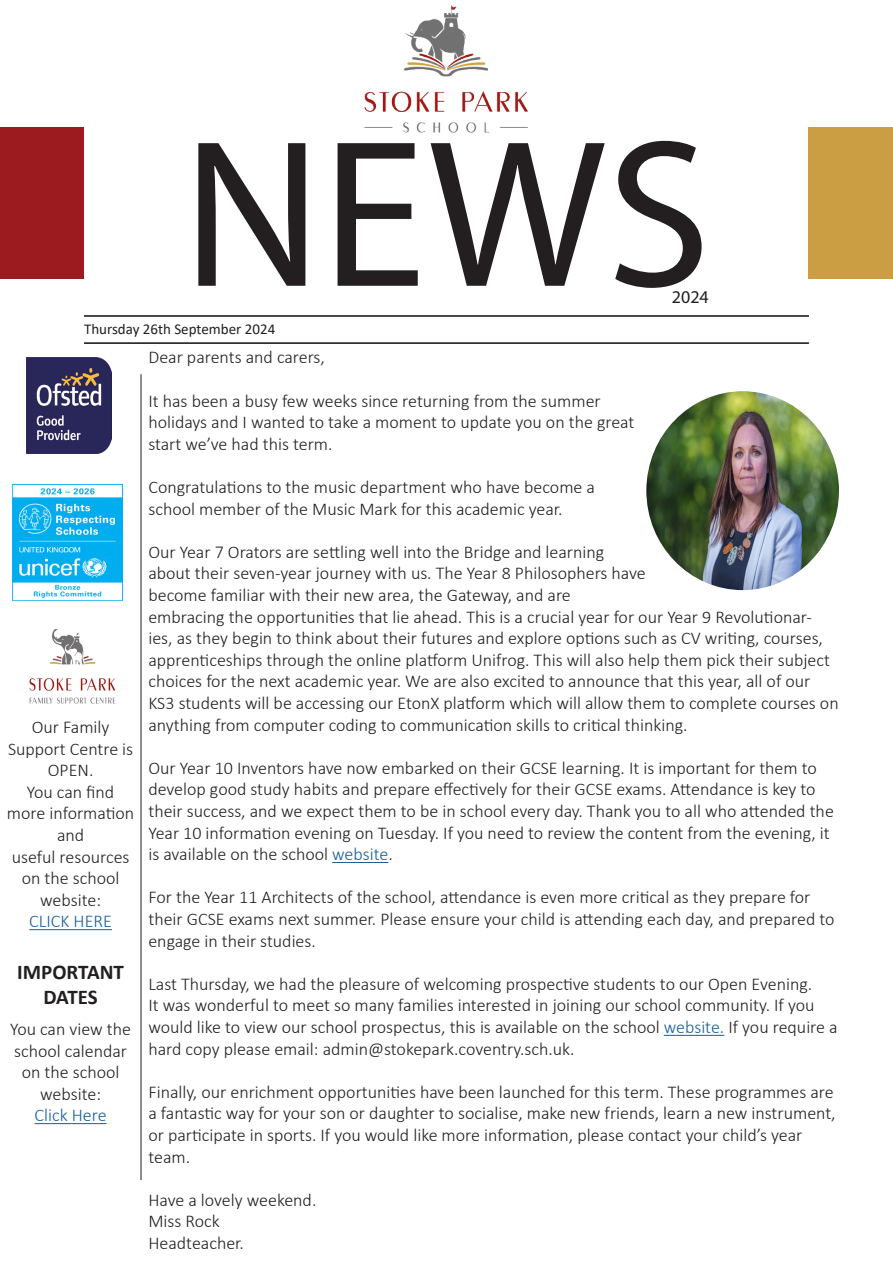
<style>
.page{position:relative;width:893px;height:1263px;background:#fff}
.page>*{position:absolute;margin:0;border:0;box-sizing:border-box;transform-origin:0 0}
.Paragraph_Style1_-_Left_Indent__0__Left_{font:211.5px "Myriad Pro";color:#231f20}
.Paragraph_Style3_-_Left_Indent__0__Left_{font:700 21px/25.2px "Calibri";color:#231f20;text-align:center}
.Paragraph_Style3_-_Left_Indent__0__Left_-2{font:300 18px/21.6px "Calibri";color:#231f20}
.Paragraph_Style3_-_Left_Indent__0__Left_-3{font:300 18px "Calibri";color:#175d9e}
.Paragraph_Style1_-_Left_Indent__0__Left_-2{font:18px "Myriad Pro";color:#231f20}
.Paragraph_Style1_-_Left_Indent__0__Left_-3{font:15px "Calibri";color:#231f20}
.s1{color:#175d9e}
</style>
<div class="page">
<hr style="left:84px;top:315px;width:725px;height:2px;background:#231f20">
<hr style="left:84px;top:342px;width:725px;height:2px;background:#231f20">
<hr style="left:141px;top:374px;width:1px;height:806px;background:#231f20">
<div style="left:0;top:127px;width:84px;height:151px;background:#9c1b1f"></div>
<div style="left:808px;top:127px;width:85px;height:151px;background:#cc9e43"></div>
<img style="left:27px;top:357px;width:84px;height:97px">
<img style="left:646px;top:391px;width:193px;height:199px">
<img style="left:29px;top:630px;width:87px;height:74px">
<hr style="left:29px;top:929px;width:83px;height:1px;background:#175d9e">
<hr style="left:35px;top:1123px;width:72px;height:1px;background:#175d9e">
<img style="left:364px;top:5px;width:164px;height:128px">
<img style="left:13px;top:484px;width:110px;height:116px">
<hr style="left:332px;top:862px;width:56px;height:1px;background:#175d9e">
<hr style="left:664px;top:1035px;width:60px;height:1px;background:#175d9e">
<p class="Paragraph_Style1_-_Left_Indent__0__Left_" style="left:182px;top:84px;width:530px">NEWS</p>
<p class="Paragraph_Style1_-_Left_Indent__0__Left_-2" style="left:672px;top:286px;width:38px">2024</p>
<p class="Paragraph_Style1_-_Left_Indent__0__Left_-3" style="left:84px;top:319px;width:193px">Thursday 26th September 2024</p>
<p class="Paragraph_Style3_-_Left_Indent__0__Left_-2" style="left:32px;top:716px;width:79px">Our Family</p>
<p class="Paragraph_Style3_-_Left_Indent__0__Left_-2" style="left:8px;top:738px;width:127px;text-align:center">Support Centre is<br>OPEN.</p>
<p class="Paragraph_Style3_-_Left_Indent__0__Left_-2" style="left:7px;top:781px;width:129px;text-align:center">You can find more information and</p>
<p class="Paragraph_Style3_-_Left_Indent__0__Left_-2" style="left:12px;top:846px;width:119px;text-align:center">useful resources on the school website:</p>
<p class="Paragraph_Style3_-_Left_Indent__0__Left_-3" style="left:29px;top:910px;width:84px">CLICK HERE</p>
<p class="Paragraph_Style3_-_Left_Indent__0__Left_" style="left:17px;top:959px;width:108px">IMPORTANT<br>DATES</p>
<p class="Paragraph_Style3_-_Left_Indent__0__Left_-2" style="left:10px;top:1018px;width:122px;text-align:center">You can view the school calendar on the school website:</p>
<p class="Paragraph_Style3_-_Left_Indent__0__Left_-3" style="left:35px;top:1104px;width:74px">Click Here</p>
<p class="Paragraph_Style3_-_Left_Indent__0__Left_-2" style="left:148px;top:346px;width:178px">Dear parents and carers,</p>
<p class="Paragraph_Style3_-_Left_Indent__0__Left_-2" style="left:148px;top:390px;width:454px">It has been a busy few weeks since returning from the summer</p>
<p class="Paragraph_Style3_-_Left_Indent__0__Left_-2" style="left:148px;top:411px;width:488px">holidays and I wanted to take a moment to update you on the great start we’ve had this term.</p>
<p class="Paragraph_Style3_-_Left_Indent__0__Left_-2" style="left:148px;top:476px;width:448px">Congratulations to the music department who have become a</p>
<p class="Paragraph_Style3_-_Left_Indent__0__Left_-2" style="left:148px;top:498px;width:416px">school member of the Music Mark for this academic year.</p>
<p class="Paragraph_Style3_-_Left_Indent__0__Left_-2" style="left:148px;top:541px;width:499px">Our Year 7 Orators are settling well into the Bridge and learning about their seven-year journey with us. The Year 8 Philosophers have become familiar with their new area, the Gateway, and are</p>
<p class="Paragraph_Style3_-_Left_Indent__0__Left_-2" style="left:148px;top:606px;width:692px">embracing the opportunities that lie ahead. This is a crucial year for our Year 9 Revolutionar&shy;ies, as they begin to think about their futures and explore options such as CV writing, courses, apprenticeships through the online platform Unifrog. This will also help them pick their subject choices for the next academic year. We are also excited to announce that this year, all of our KS3 students will be accessing our EtonX platform which will allow them to complete courses on anything from computer coding to communication skills to critical thinking.</p>
<p class="Paragraph_Style3_-_Left_Indent__0__Left_-2" style="left:148px;top:757px;width:687px">Our Year 10 Inventors have now embarked on their GCSE learning. It is important for them to develop good study habits and prepare effectively for their GCSE exams. Attendance is key to their success, and we expect them to be in school every day. Thank you to all who attended the Year 10 information evening on Tuesday. If you need to review the content from the evening, it is available on the school <span class="s1">website</span>.</p>
<p class="Paragraph_Style3_-_Left_Indent__0__Left_-2" style="left:148px;top:886px;width:688px">For the Year 11 Architects of the school, attendance is even more critical as they prepare for their GCSE exams next summer. Please ensure your child is attending each day, and prepared to engage in their studies.</p>
<p class="Paragraph_Style3_-_Left_Indent__0__Left_-2" style="left:148px;top:973px;width:691px">Last Thursday, we had the pleasure of welcoming prospective students to our Open Evening.<br>It was wonderful to meet so many families interested in joining our school community. If you would like to view our school prospectus, this is available on the school <span class="s1">website.</span> If you require a hard copy please email: admin@stokepark.coventry.sch.uk.</p>
<p class="Paragraph_Style3_-_Left_Indent__0__Left_-2" style="left:148px;top:1081px;width:689px">Finally, our enrichment opportunities have been launched for this term. These programmes are a fantastic way for your son or daughter to socialise, make new friends, learn a new instrument, or participate in sports. If you would like more information, please contact your child’s year team.</p>
<p class="Paragraph_Style3_-_Left_Indent__0__Left_-2" style="left:148px;top:1189px;width:169px">Have a lovely weekend.</p>
<p class="Paragraph_Style3_-_Left_Indent__0__Left_-2" style="left:148px;top:1210px;width:73px">Miss Rock</p>
<p class="Paragraph_Style3_-_Left_Indent__0__Left_-2" style="left:148px;top:1232px;width:97px">Headteacher.</p>
</div>
